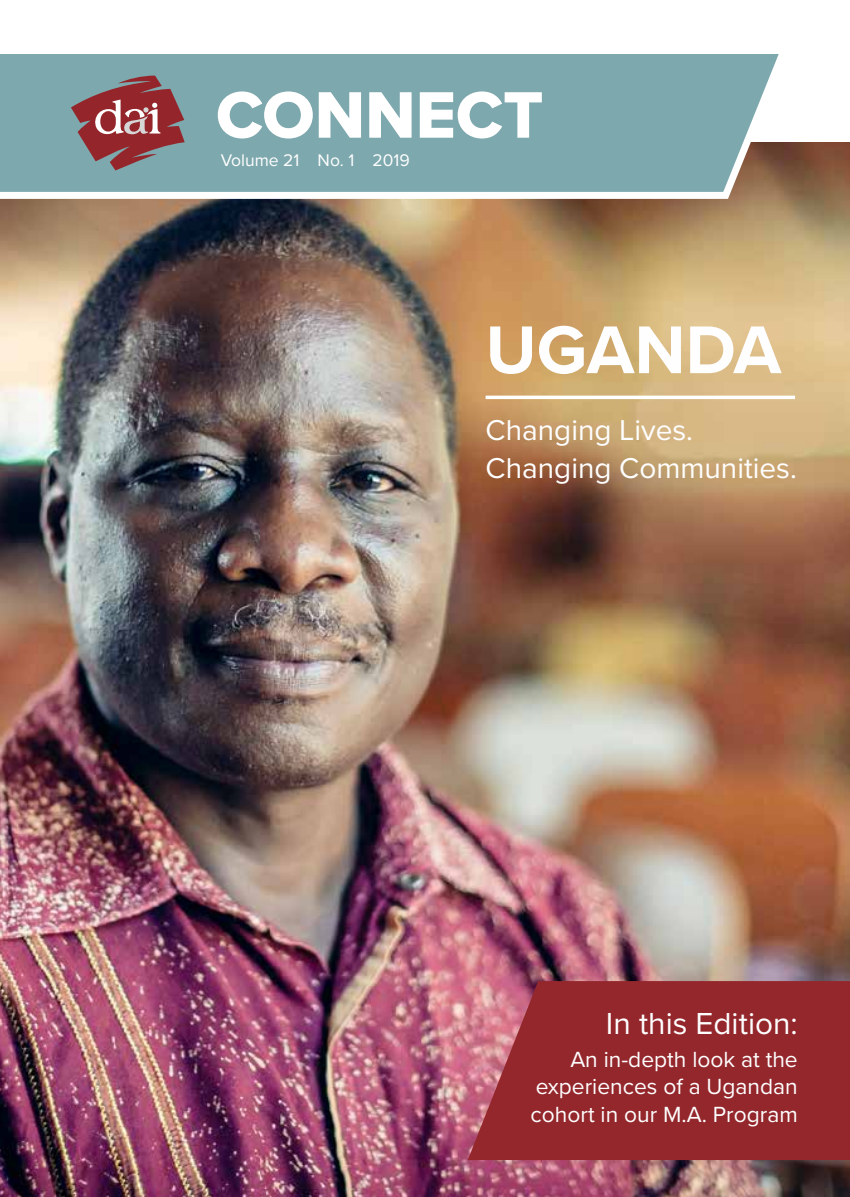
<style>
.page{position:relative;width:850px;height:1197px;background:#fff}
.page>*{position:absolute;margin:0;border:0;box-sizing:border-box;transform-origin:0 0}
.t1{font:700 70px "Proxima Nova";color:#fefefe}
.t2{font:68.25px "Proxima Nova Extrabld";color:#fff}
.t3{font:31.5px "Proxima Nova";color:#fefefe}
.t4{font:29.75px/38.5px "Proxima Nova";color:#fefefe}
.t5{font:22.75px/27.3px "Proxima Nova";color:#fefefe;text-align:justify}
.t6{font:17.5px "Proxima Nova";color:#fefefe}
</style>
<div class="page">
<img style="left:0;top:142px;width:849px;height:1055px">
<svg style="left:467px;top:981px;width:382px;height:179px;fill:#94272c"></svg>
<hr style="left:485px;top:396px;width:309px;height:3px;background:#fff">
<svg style="left:0;top:54px;width:794px;height:148px"></svg>
<svg style="left:71px;top:76px;width:114px;height:94px"></svg>
<h2 class="t2" style="left:216px;top:64px;width:329px">CONNECT</h2>
<p class="t6" style="left:220px;top:147px;width:190px">Volume 21 No. 1 2019</p>
<h1 class="t1" style="left:485px;top:298px;width:297px">UGANDA</h1>
<h3 class="t4" style="left:485px;top:409px;width:313px">Changing Lives.<br>Changing Communities.</h3>
<h3 class="t3" style="left:605px;top:1000px;width:193px">In this Edition:</h3>
<p class="t5" style="left:530px;top:1045px;width:268px;text-indent:40px">An in-depth look at the experiences of a Ugandan cohort in our M.A. Program</p>
</div>
